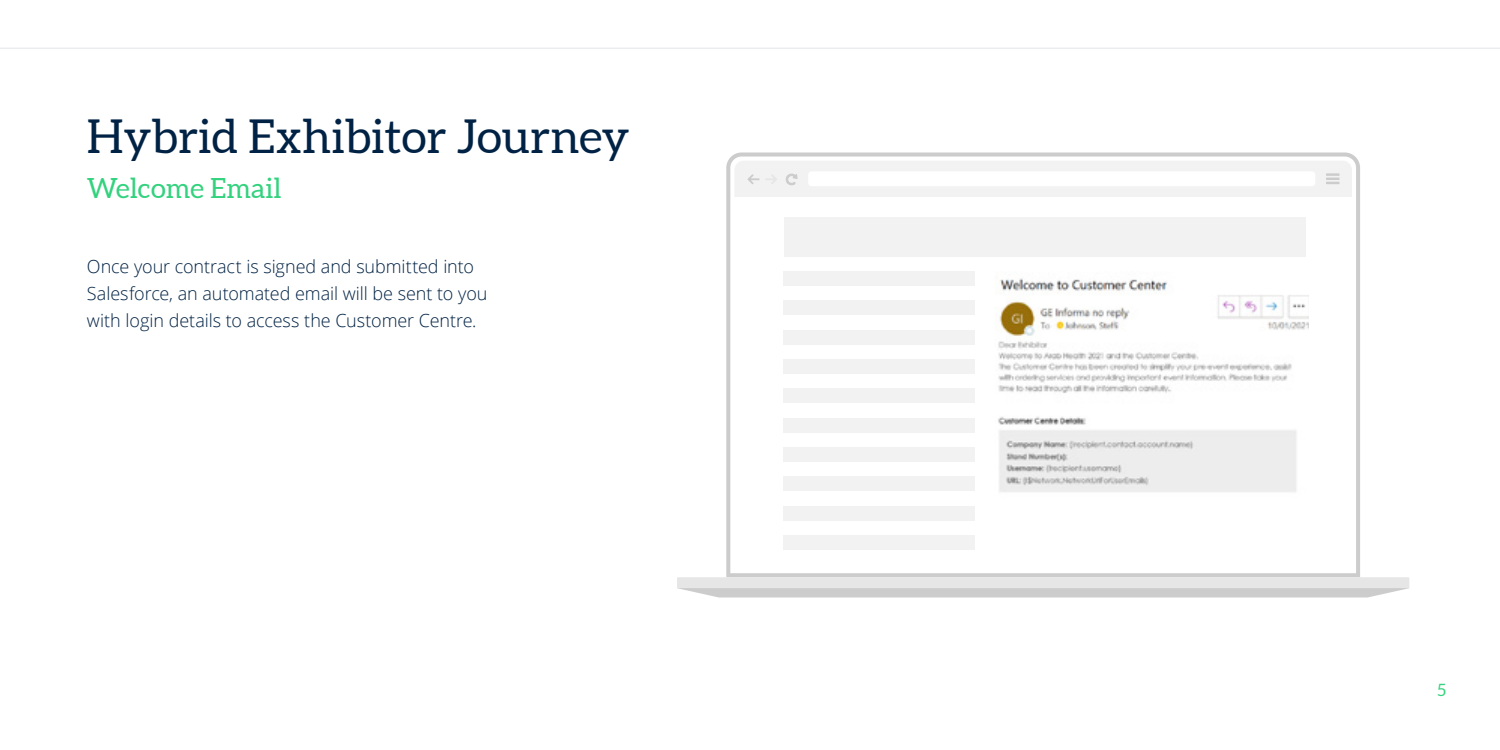
<style>
.page{position:relative;width:1500px;height:750px;background:#fff}
.page>*{position:absolute;margin:0;border:0;box-sizing:border-box;transform-origin:0 0}
.t1{font:46.65px "Aleo";color:#024}
.t2{font:27.75px "Aleo";color:#33d27e}
.t3{font:300 18px/27px "Open Sans";letter-spacing:-.005em;color:#024}
.t4{font:16.95px "Aleo";color:#33d27e}
</style>
<div class="page">
<svg style="left:726px;top:152px;width:634px;height:425px;background:#d2d2d2"></svg>
<div style="left:677px;top:577px;width:732px;height:11px;background:#e6e6e6"></div>
<svg style="left:677px;top:588px;width:732px;height:10px;background:#d1d1d1"></svg>
<svg style="left:730px;top:157px;width:626px;height:416px"></svg>
<svg style="left:734px;top:161px;width:618px;height:36px"></svg>
<hr style="left:0;top:48px;width:1500px;height:1px;background:#22314f">
<div style="left:784px;top:217px;width:522px;height:39px;background:#f2f2f2"></div>
<div style="left:784px;top:271px;width:191px;height:15px;background:#f2f2f2"></div>
<div style="left:784px;top:389px;width:191px;height:14px;background:#f2f2f2"></div>
<div style="left:784px;top:330px;width:191px;height:15px;background:#f2f2f2"></div>
<div style="left:784px;top:447px;width:191px;height:15px;background:#f2f2f2"></div>
<div style="left:784px;top:535px;width:191px;height:15px;background:#f2f2f2"></div>
<div style="left:784px;top:301px;width:191px;height:14px;background:#f2f2f2"></div>
<div style="left:784px;top:418px;width:191px;height:15px;background:#f2f2f2"></div>
<div style="left:784px;top:506px;width:191px;height:15px;background:#f2f2f2"></div>
<div style="left:784px;top:359px;width:191px;height:15px;background:#f2f2f2"></div>
<div style="left:784px;top:477px;width:191px;height:14px;background:#f2f2f2"></div>
<img style="left:994px;top:271px;width:315px;height:230px">
<h1 class="t1" style="left:87px;top:110px;width:544px">Hybrid Exhibitor Journey</h1>
<h2 class="t2" style="left:87px;top:172px;width:196px">Welcome Email</h2>
<p class="t3" style="left:87px;top:253px;width:402px">Once your contract is signed and submitted into<br>Salesforce, an automated email will be sent to you with login details to access the Customer Centre.</p>
<p class="t4" style="left:1437px;top:680px;width:10px">5</p>
</div>
